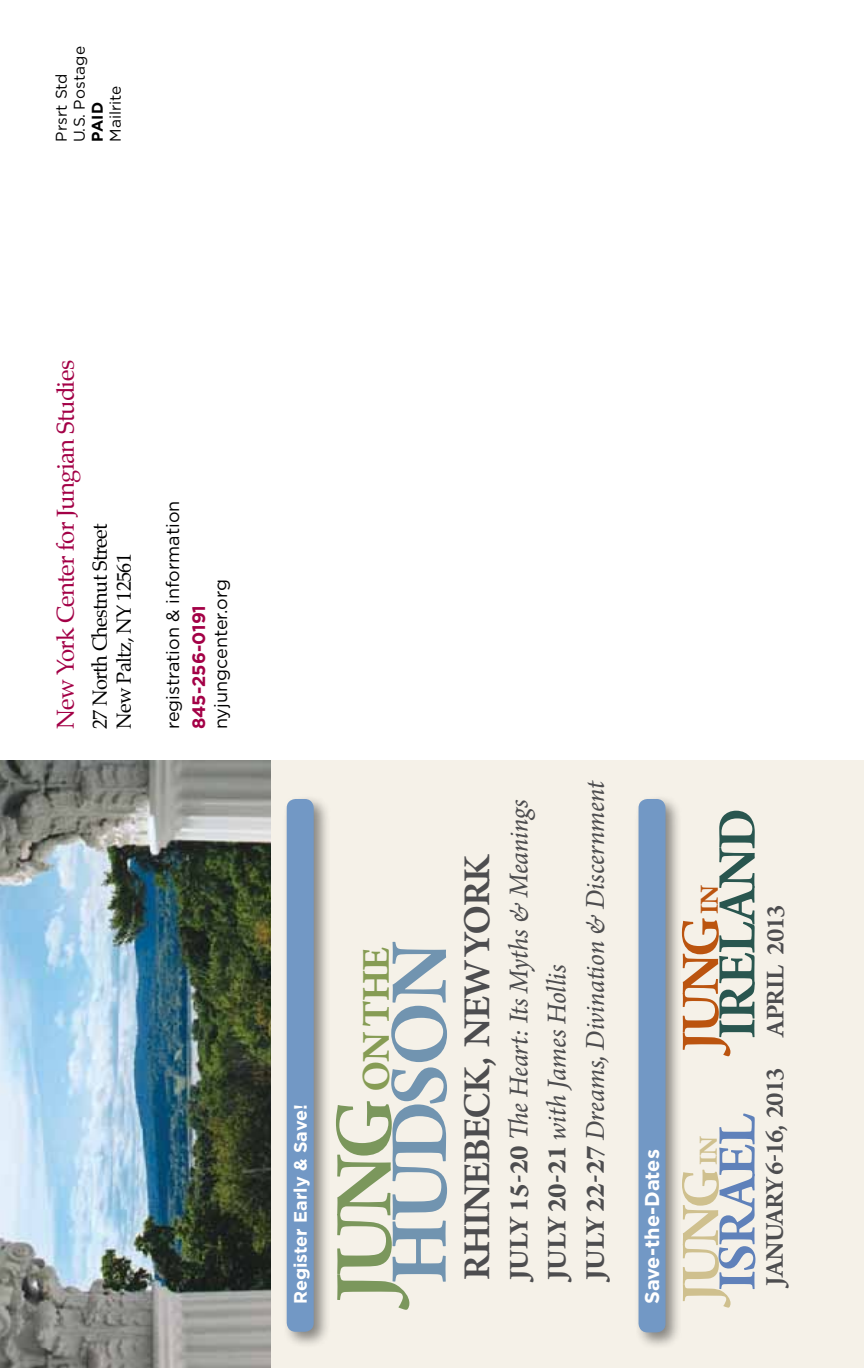
<style>
.page{position:relative;width:864px;height:1368px;background:#fff}
.page>*{position:absolute;margin:0;border:0;box-sizing:border-box;transform-origin:0 0}
.t1{font:600 86.8px "Arno Pro";letter-spacing:-.03em;color:#7194b0}
.t2{font:600 86.8px "Arno Pro";color:#7b975c}
.t3{font:600 57.4px "Arno Pro";color:#29564f}
.t4{font:600 57.4px "Arno Pro";color:#5f81ba}
.t5{font:600 57.4px "Arno Pro";color:#cfc08e}
.t6{font:600 57.4px "Arno Pro";color:#bb540f}
.t7{font:600 42px "Arno Pro";color:#869c54}
.t8{font:600 40.2px "Arno Pro";letter-spacing:-.03em;color:#4d4d4f}
.t9{font:italic 28.6px/38.2px "Arno Pro";letter-spacing:-.005em;color:#4d4d4f}
.t10{font:600 27.8px "Arno Pro";color:#cfc08e}
.t11{font:600 27.8px "Arno Pro";color:#bb540f}
.t12{font:600 27px "Arno Pro";letter-spacing:-.04em;color:#4d4d4f}
.t13{font:24px "Palatino";letter-spacing:-.03em;color:#a30046}
.t14{font:20px/24px "Palatino";letter-spacing:-.03em;color:#000}
.t15{font:700 20px "Gotham";color:#fff}
.t16{font:18px "Gotham";color:#000}
.t17{font:700 18px "Gotham";color:#fff}
.t18{font:700 18px "Gotham";color:#a30046}
.t19{font:15.6px/18px "Gotham";letter-spacing:.005em;color:#000}
.t20{font:700 15.6px "Gotham";color:#000}
.s1{font-weight:700;font-style:normal}
</style>
<div class="page">
<div style="left:269px;top:760px;width:595px;height:608px;background:#f5f1e8"></div>
<img style="left:0;top:760px;width:270px;height:608px">
<div style="left:282px;top:794px;width:49px;height:555px;background:#000;opacity:.45"></div>
<div style="left:287px;top:799px;width:27px;height:533px;background:#7298c5;border-radius:9px"></div>
<div style="left:634px;top:794px;width:49px;height:555px;background:#000;opacity:.45"></div>
<div style="left:639px;top:799px;width:27px;height:533px;background:#7298c5;border-radius:9px"></div>
<p class="t19" style="left:52px;top:142px;width:97px;rotate:-90deg">Prsrt Std<br>U.S. Postage</p>
<p class="t19" style="left:106px;top:142px;width:58px;rotate:-90deg">Mailrite</p>
<p class="t20" style="left:88px;top:142px;width:41px;rotate:-90deg">PAID</p>
<p class="t13" style="left:46px;top:729px;width:371px;rotate:-90deg">New York Center for Jungian Studies</p>
<p class="t14" style="left:88px;top:729px;width:207px;rotate:-90deg">27 North Chestnut Street<br>New Paltz, NY 12561</p>
<p class="t16" style="left:163px;top:729px;width:230px;rotate:-90deg">registration &amp; information</p>
<p class="t18" style="left:188px;top:729px;width:126px;rotate:-90deg">845-256-0191</p>
<p class="t16" style="left:211px;top:729px;width:151px;rotate:-90deg">nyjungcenter.org</p>
<p class="t17" style="left:290px;top:1304px;width:202px;rotate:-90deg">Register Early &amp; Save!</p>
<h1 class="t1" style="left:369px;top:1284px;width:344px;rotate:-90deg">Hudson</h1>
<h3 class="t7" style="left:352px;top:1092px;width:147px;rotate:-90deg">on the</h3>
<h1 class="t2" style="left:314px;top:1303px;width:206px;rotate:-90deg">Jung</h1>
<h3 class="t8" style="left:454px;top:1280px;width:428px;rotate:-90deg">Rhinebeck, New York</h3>
<p class="t9" style="left:501px;top:1280px;width:501px;rotate:-90deg"><span class="s1">July 15-20</span> The Heart: Its Myths &amp; Meanings<br><span class="s1">July 20-21</span> with James Hollis<br><span class="s1">July 22-27</span> Dreams, Divination &amp; Discernment</p>
<p class="t15" style="left:640px;top:1304px;width:156px;rotate:-90deg">Save-the-Dates</p>
<h2 class="t3" style="left:704px;top:1039px;width:231px;rotate:-90deg">IRELAND</h2>
<p class="t11" style="left:693px;top:914px;width:30px;rotate:-90deg">IN</p>
<h2 class="t6" style="left:667px;top:1052px;width:136px;rotate:-90deg">Jung</h2>
<h2 class="t4" style="left:704px;top:1291px;width:179px;rotate:-90deg">ISRAEL</h2>
<p class="t10" style="left:693px;top:1165px;width:30px;rotate:-90deg">IN</p>
<h2 class="t5" style="left:668px;top:1303px;width:136px;rotate:-90deg">Jung</h2>
<p class="t12" style="left:760px;top:1037px;width:134px;rotate:-90deg">April 2013</p>
<p class="t12" style="left:759px;top:1286px;width:220px;rotate:-90deg">January 6-16, 2013</p>
</div>
